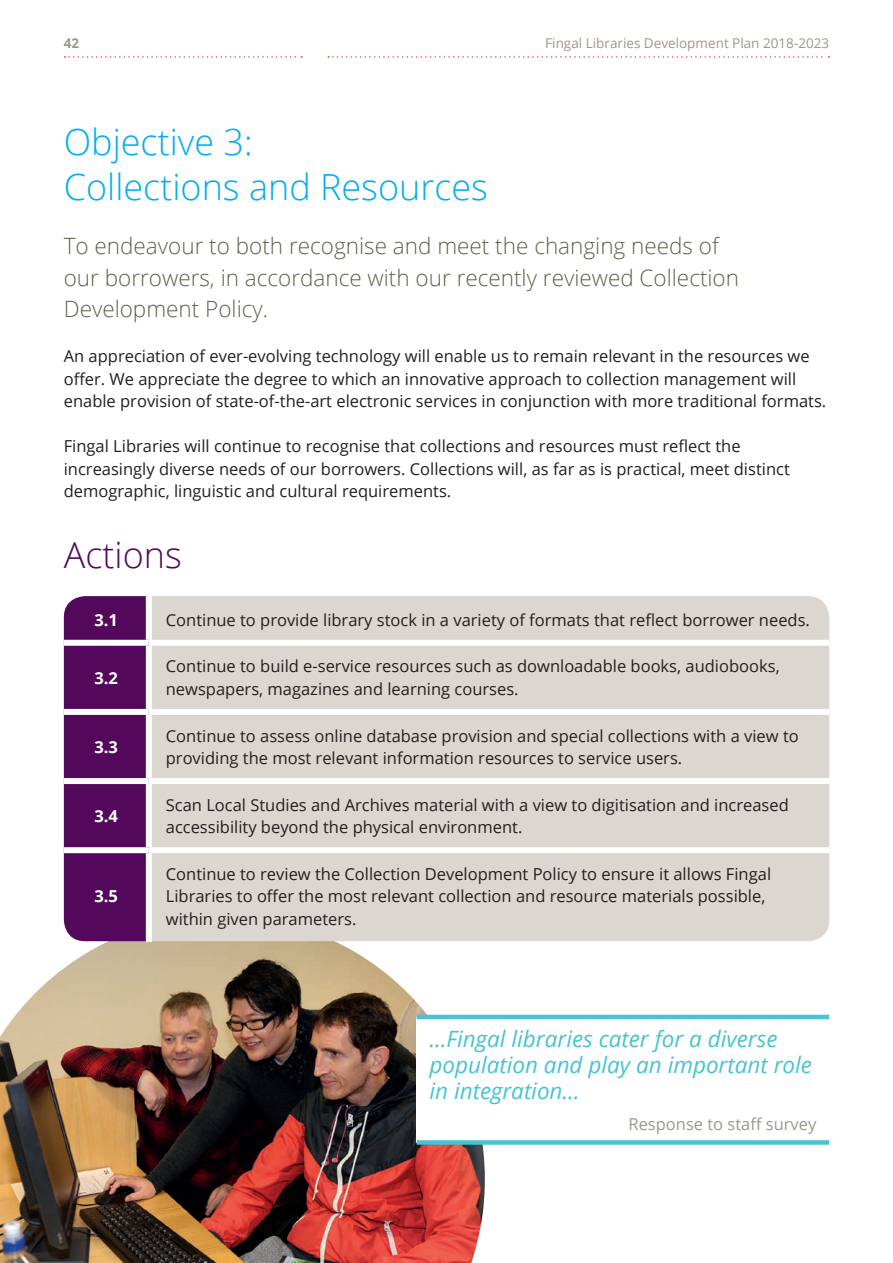
<style>
.page{position:relative;width:893px;height:1263px;background:#fff}
.page>*{position:absolute;margin:0;border:0;box-sizing:border-box;transform-origin:0 0}
.Objective_Heading{font:300 36px/45px "Open Sans";color:#00aeef}
.Objective_Heading-2{font:300 36px "Open Sans";color:#53085b}
.Objective_Subheading{font:300 22.5px/31.5px "Open Sans";color:#60614b}
.t1{font:italic 22.5px/25.8px "Open Sans";color:#47c3d2}
.t2{font:16.5px/22.5px "Open Sans";color:#231f20}
.t3{font:16.5px "Open Sans";color:#a19689}
.t4{font:700 16.5px "Open Sans";color:#fff}
.t5{font:13.5px "Open Sans";color:#a19689}
.t6{font:700 13.5px "Open Sans";color:#a19689}
</style>
<div class="page">
<svg style="left:65px;top:56px;width:237px;height:2px"></svg>
<svg style="left:328px;top:56px;width:501px;height:2px"></svg>
<img style="left:0;top:916px;width:485px;height:347px">
<div style="left:417px;top:1017px;width:412px;height:125px;background:#fff"></div>
<hr style="left:417px;top:1015px;width:412px;height:4px;background:#47c3d2">
<div style="left:417px;top:1140px;width:412px;height:5px;background:#47c3d2"></div>
<div style="left:64px;top:596px;width:82px;height:345px;background:#53085b"></div>
<div style="left:152px;top:596px;width:677px;height:345px;background:#dbd6cf"></div>
<div style="left:64px;top:640px;width:85px;height:6px;background:#fff"></div>
<div style="left:149px;top:640px;width:680px;height:6px;background:#fff"></div>
<div style="left:64px;top:709px;width:85px;height:6px;background:#fff"></div>
<div style="left:149px;top:709px;width:680px;height:6px;background:#fff"></div>
<div style="left:64px;top:778px;width:85px;height:6px;background:#fff"></div>
<div style="left:149px;top:778px;width:680px;height:6px;background:#fff"></div>
<div style="left:64px;top:847px;width:85px;height:6px;background:#fff"></div>
<div style="left:149px;top:847px;width:680px;height:6px;background:#fff"></div>
<div style="left:146px;top:853px;width:6px;height:89px;background:#fff"></div>
<p class="t6" style="left:64px;top:33px;width:17px">42</p>
<p class="t5" style="left:545px;top:34px;width:285px">Fingal Libraries Development Plan 2018-2023</p>
<p class="Objective_Heading" style="left:64px;top:119px;width:426px">Objective 3:<br>Collections and Resources</p>
<p class="Objective_Subheading" style="left:64px;top:230px;width:677px">To endeavour to both recognise and meet the changing needs of our borrowers, in accordance with our recently reviewed Collection<br>Development Policy.</p>
<p class="t2" style="left:64px;top:344px;width:764px">An appreciation of ever-evolving technology will enable us to remain relevant in the resources we offer. We appreciate the degree to which an innovative approach to collection management will enable provision of state-of-the-art electronic services in conjunction with more traditional formats.</p>
<p class="t2" style="left:64px;top:434px;width:727px">Fingal Libraries will continue to recognise that collections and resources must reflect the increasingly diverse needs of our borrowers. Collections will, as far as is practical, meet distinct demographic, linguistic and cultural requirements.</p>
<p class="Objective_Heading-2" style="left:64px;top:530px;width:120px">Actions</p>
<p class="t4" style="left:95px;top:608px;width:25px">3.1</p>
<p class="t2" style="left:166px;top:608px;width:646px">Continue to provide library stock in a variety of formats that reflect borrower needs.</p>
<p class="t4" style="left:95px;top:666px;width:25px">3.2</p>
<p class="t2" style="left:166px;top:655px;width:615px">Continue to build e-service resources such as downloadable books, audiobooks, newspapers, magazines and learning courses.</p>
<p class="t4" style="left:95px;top:735px;width:25px">3.3</p>
<p class="t2" style="left:166px;top:724px;width:634px">Continue to assess online database provision and special collections with a view to providing the most relevant information resources to service users.</p>
<p class="t4" style="left:95px;top:804px;width:25px">3.4</p>
<p class="t2" style="left:166px;top:793px;width:624px">Scan Local Studies and Archives material with a view to digitisation and increased accessibility beyond the physical environment.</p>
<p class="t4" style="left:95px;top:885px;width:25px">3.5</p>
<p class="t2" style="left:166px;top:862px;width:607px">Continue to review the Collection Development Policy to ensure it allows Fingal<br>Libraries to offer the most relevant collection and resource materials possible, within given parameters.</p>
<p class="t1" style="left:429px;top:1025px;width:384px">…Fingal libraries cater for a diverse population and play an important role in integration…</p>
<p class="t3" style="left:628px;top:1112px;width:189px">Response to staff survey</p>
</div>
